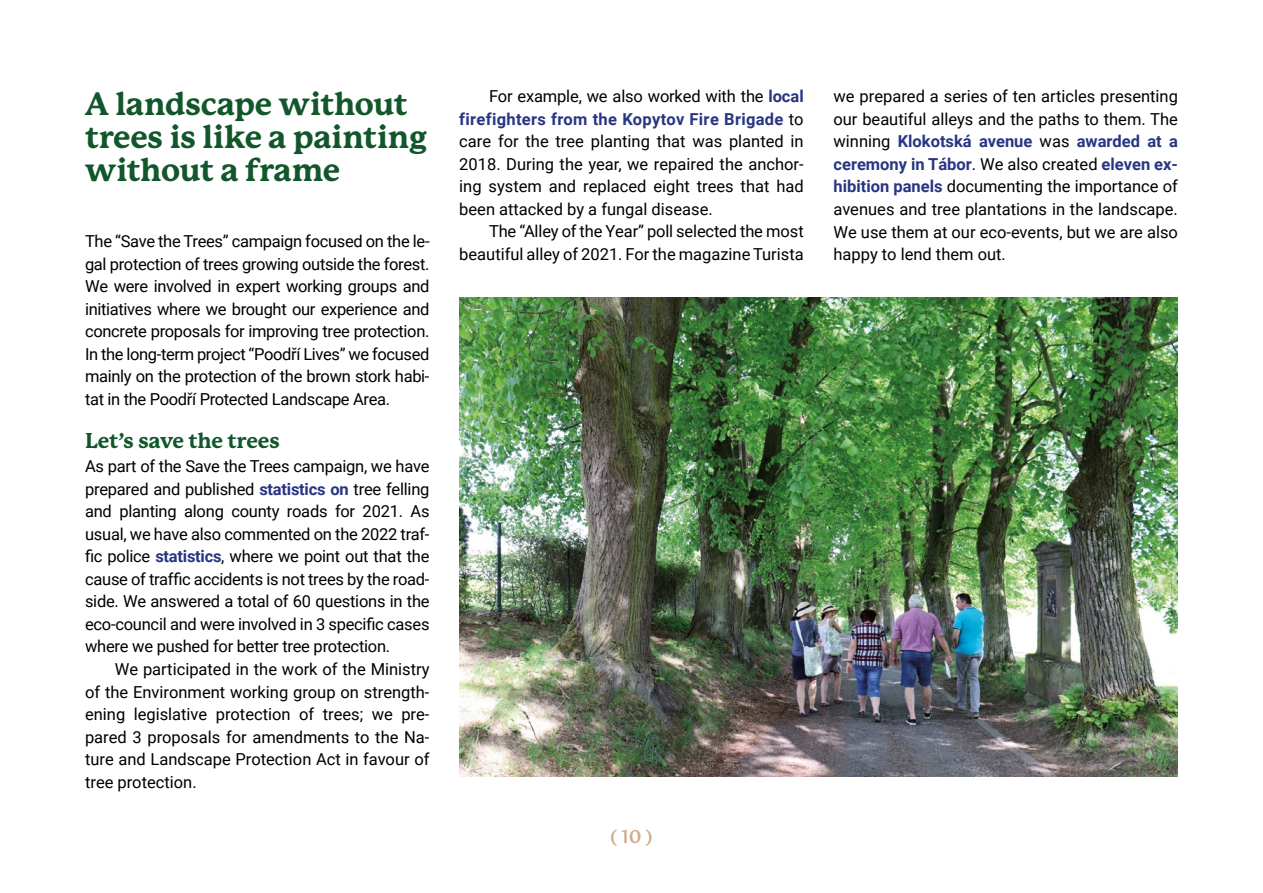
<style>
.page{position:relative;width:1263px;height:893px;background:#fff}
.page>*{position:absolute;margin:0;border:0;box-sizing:border-box;transform-origin:0 0}
.t1{font:800 31.5px/33px "P22 Mackinac Pro";letter-spacing:-.005em;color:#12572b}
.t2{font:800 21px "P22 Mackinac Pro";color:#12572b}
.t3{font:700 18px "P22 Mackinac Pro";color:#ccad89}
.t4{font:16.5px/22.5px "Roboto";color:#000;text-align:justify}
.s1{font-weight:700;color:#283583}
</style>
<div class="page">
<img style="left:459px;top:298px;width:719px;height:478px">
<h1 class="t1" style="left:85px;top:88px;width:344px">A landscape without trees is like a painting without a frame</h1>
<p class="t4" style="left:85px;top:230px;width:346px">The “Save the Trees” campaign focused on the le&shy;gal protection of trees growing outside the forest.<br>We were involved in expert working groups and initiatives where we brought our experience and concrete proposals for improving tree protection.<br>In the long-term project “Poodří Lives” we focused mainly on the protection of the brown stork habi&shy;tat in the Poodří Protected Landscape Area.</p>
<p class="t2" style="left:85px;top:429px;width:196px">Let’s save the trees</p>
<p class="t4" style="left:85px;top:455px;width:346px">As part of the Save the Trees campaign, we have prepared and published <span class="s1">statistics on</span> tree felling and planting along county roads for 2021. As usual, we have also commented on the 2022 traf&shy;fic police <span class="s1">statistics</span>, where we point out that the cause of traffic accidents is not trees by the road&shy;side. We answered a total of 60 questions in the eco-council and were involved in 3 specific cases where we pushed for better tree protection.</p>
<p class="t4" style="left:85px;top:657px;width:346px;text-indent:30px">We participated in the work of the Ministry of the Environment working group on strength&shy;ening legislative protection of trees; we pre&shy;pared 3 proposals for amendments to the Na&shy;ture and Landscape Protection Act in favour of tree protection.</p>
<p class="t4" style="left:459px;top:85px;width:346px;text-indent:30px">For example, we also worked with the <span class="s1">local firefighters from the Kopytov Fire Brigade</span> to care for the tree planting that was planted in 2018. During the year, we repaired the anchor&shy;ing system and replaced eight trees that had been attacked by a fungal disease.</p>
<p class="t4" style="left:459px;top:220px;width:346px;text-align:right">The “Alley of the Year” poll selected the most beautiful alley of 2021. For the magazine Turista</p>
<p class="t3" style="left:610px;top:826px;width:44px">( 10 )</p>
<p class="t4" style="left:833px;top:85px;width:346px">we prepared a series of ten articles presenting our beautiful alleys and the paths to them. The winning <span class="s1">Klokotská avenue</span> was <span class="s1">awarded at a ceremony in Tábor</span>. We also created <span class="s1">eleven ex&shy;hibition panels</span> documenting the importance of avenues and tree plantations in the landscape.<br>We use them at our eco-events, but we are also happy to lend them out.</p>
</div>
